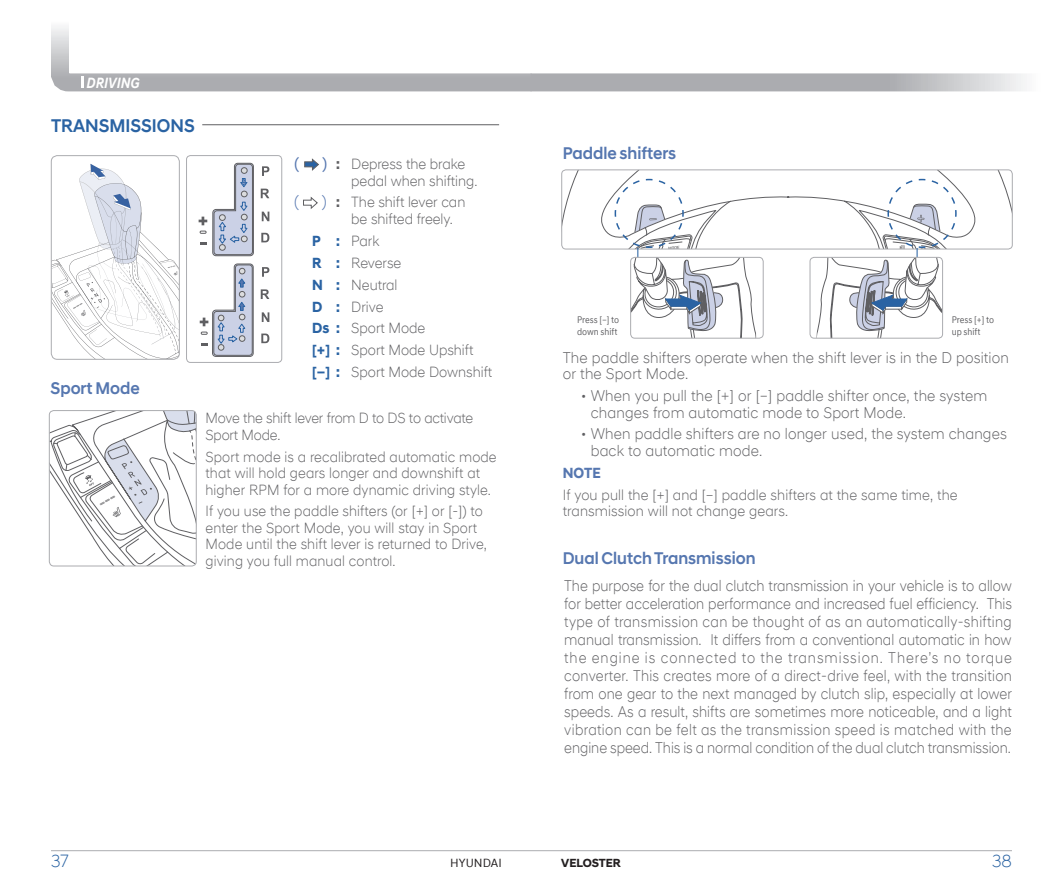
<style>
.page{position:relative;width:1063px;height:893px;background:#fff}
.page>*{position:absolute;margin:0;border:0;box-sizing:border-box;transform-origin:0 0}
.Section_Title{font:500 18.75px "Hyundai Sans Head";color:#2a63a3;scale:.95 1}
.t1{font:300 18px "Hyundai Sans Head Office";color:#2a63a3;scale:.95 1}
._2_Subhead{font:500 17.25px "Hyundai Sans Head";color:#5677b0;scale:.95 1}
.Body{font:17.25px "Hyundai Sans Text Office";color:#5677b0;scale:.94 1}
.Body-2{font:300 17.25px "Hyundai Sans Head Office";color:#5677b0;scale:.94 1}
.캡션_내용{font:300 15.75px/18px "Hyundai Sans Head Office";color:#5f5f62;text-align:justify;scale:.9 1}
.Body-3{font:300 15.75px/16.5px "Hyundai Sans Head Office";letter-spacing:.01em;color:#5f5f62;scale:.94 1}
.Body-4{font:300 15px/16.5px "Hyundai Sans Head Office";letter-spacing:.01em;color:#5f5f62;scale:.93 1}
.Body-5{font:300 15px/16.5px "Hyundai Sans Head Office";letter-spacing:.01em;color:#5f5f62;scale:.94 1}
.Body-6{font:300 15px/16.5px "Hyundai Sans Head Office";letter-spacing:-.01em;color:#5f5f62;scale:.93 1}
.Body-7{font:300 15px "Hyundai Sans Head Office";letter-spacing:-.01em;color:#5f5f62;scale:.94 1}
.t2{font:italic 700 15px "Hyundai Sans Text Office";color:#fff;scale:.9 1}
.Body-8{font:700 15px "Hyundai Sans Head";color:#5677b0;scale:.94 1}
.t3{font:700 12px "Hyundai Sans Head";color:#231f20}
.t4{font:12px "Hyundai Sans Text Office";color:#231f20}
.ƒ_º___ªøÎ{font:9.75px/12px "Hyundai Sans Text Office";color:#5f5f62;scale:.9 1}
.s1{font-family:"Hyundai Sans Text Office";font-weight:400;font-size:17.25px;color:#5677b0}
.s2{font-family:"Hyundai Sans Head";font-weight:700}
.s3{font-size:17.25px;color:#5677b0}
.s4{font-family:"Hyundai Sans Head";font-weight:700;color:#2a63a3}
</style>
<div class="page">
<svg style="left:51px;top:27px;width:461px;height:65px"></svg>
<svg style="left:512px;top:73px;width:513px;height:19px;background:#b8b9bc"></svg>
<svg style="left:81px;top:77px;width:3px;height:11px"></svg>
<hr style="left:51px;top:850px;width:961px;height:1px;background:#abacb0">
<hr style="left:917px;top:248px;width:1px;height:83px;background:#2a63a3">
<svg style="left:562px;top:170px;width:450px;height:80px"></svg>
<hr style="left:637px;top:248px;width:1px;height:83px;background:#2a63a3">
<svg style="left:632px;top:259px;width:124px;height:78px"></svg>
<div style="left:630px;top:257px;width:134px;height:82px;border:1px solid #abacb0;border-radius:4px"></div>
<svg style="left:817px;top:259px;width:124px;height:78px"></svg>
<div style="left:810px;top:257px;width:133px;height:82px;border:1px solid #abacb0;border-radius:4px"></div>
<svg style="left:49px;top:411px;width:147px;height:155px"></svg>
<div style="left:49px;top:410px;width:147px;height:156px;border:1px solid #abacb0;border-radius:5px"></div>
<hr style="left:51px;top:124px;width:448px;height:1px;background:#5f5f62">
<hr style="left:51px;top:123px;width:151px;height:4px;background:#fff">
<svg style="left:304px;top:158px;width:15px;height:13px"></svg>
<svg style="left:303px;top:196px;width:15px;height:13px"></svg>
<svg style="left:51px;top:164px;width:127px;height:194px"></svg>
<div style="left:51px;top:155px;width:129px;height:205px;border:1px solid #abacb0;border-radius:6px"></div>
<svg style="left:200px;top:263px;width:54px;height:94px"></svg>
<svg style="left:262px;top:166px;width:7px;height:10px"></svg>
<svg style="left:261px;top:189px;width:8px;height:9px"></svg>
<svg style="left:262px;top:212px;width:7px;height:9px"></svg>
<svg style="left:261px;top:233px;width:8px;height:9px"></svg>
<svg style="left:262px;top:267px;width:7px;height:10px"></svg>
<svg style="left:261px;top:289px;width:8px;height:10px"></svg>
<svg style="left:262px;top:312px;width:7px;height:10px"></svg>
<svg style="left:261px;top:334px;width:8px;height:9px"></svg>
<svg style="left:199px;top:163px;width:55px;height:93px"></svg>
<div style="left:186px;top:155px;width:96px;height:208px;border:1px solid #abacb0;border-radius:4px"></div>
<p class="t2" style="left:87px;top:73px;width:61px">DRIVING</p>
<p class="Section_Title" style="left:51px;top:114px;width:153px">TRANSMISSIONS</p>
<p class="_2_Subhead" style="left:51px;top:378px;width:95px">Sport Mode</p>
<p class="Body" style="left:294px;top:153px;width:7px">(</p>
<p class="Body-5" style="left:351px;top:155px;width:136px;text-indent:-29px"><span class="s1">)</span> <span class="s2">:</span> Depress the brake pedal when shifting.</p>
<p class="Body-2" style="left:294px;top:191px;width:7px">(</p>
<p class="Body-5" style="left:351px;top:194px;width:123px;text-indent:-30px"><span class="s3">)</span> <span class="s2">:</span> The shift lever can be shifted freely.</p>
<p class="Body-5" style="left:312px;top:232px;width:73px"><span class="s4">P :</span> Park</p>
<p class="Body-7" style="left:312px;top:254px;width:96px"><span class="s4">R :</span> Reverse</p>
<p class="Body-5" style="left:312px;top:276px;width:92px"><span class="s4">N :</span> Neutral</p>
<p class="Body-5" style="left:312px;top:298px;width:77px"><span class="s4">D :</span> Drive</p>
<p class="Body-5" style="left:312px;top:320px;width:122px"><span class="s4">Ds :</span> Sport Mode</p>
<p class="Body-5" style="left:312px;top:342px;width:173px"><span class="s4">[+] :</span> Sport Mode Upshift</p>
<p class="Body-5" style="left:312px;top:364px;width:193px"><span class="s4">[–] :</span> Sport Mode Downshift</p>
<p class="Body-6" style="left:206px;top:410px;width:289px">Move the shift lever from D to DS to activate<br>Sport Mode.</p>
<p class="Body-4" style="left:206px;top:448px;width:315px">Sport mode is a recalibrated automatic mode that will hold gears longer and downshift at higher RPM for a more dynamic driving style.</p>
<p class="Body-4" style="left:206px;top:503px;width:304px">If you use the paddle shifters (or [+] or [-]) to enter the Sport Mode, you will stay in Sport Mode until the shift lever is returned to Drive, giving you full manual control.</p>
<p class="_2_Subhead" style="left:563px;top:142px;width:121px">Paddle shifters</p>
<p class="ƒ_º___ªøÎ" style="left:577px;top:314px;width:48px">Press [–] to down shift</p>
<p class="ƒ_º___ªøÎ" style="left:952px;top:314px;width:48px">Press [+] to up shift</p>
<p class="Body-3" style="left:563px;top:349px;width:476px">The paddle shifters operate when the shift lever is in the D position or the Sport Mode.</p>
<p class="Body-3" style="left:591px;top:387px;width:423px;text-indent:-10px">• When you pull the [+] or [–] paddle shifter once, the system changes from automatic mode to Sport Mode.</p>
<p class="Body-3" style="left:591px;top:426px;width:444px;text-indent:-10px">• When paddle shifters are no longer used, the system changes back to automatic mode.</p>
<p class="Body-8" style="left:563px;top:464px;width:42px">NOTE</p>
<p class="Body-5" style="left:563px;top:486px;width:422px">If you pull the [+] and [–] paddle shifters at the same time, the transmission will not change gears.</p>
<p class="_2_Subhead" style="left:563px;top:548px;width:204px">Dual Clutch Transmission</p>
<p class="캡션_내용" style="left:564px;top:576px;width:499px">The purpose for the dual clutch transmission in your vehicle is to allow for better acceleration performance and increased fuel efficiency. This type of transmission can be thought of as an automatically-shifting manual transmission. It differs from a conventional automatic in how the engine is connected to the transmission. There’s no torque converter. This creates more of a direct-drive feel, with the transition from one gear to the next managed by clutch slip, especially at lower speeds. As a result, shifts are sometimes more noticeable, and a light vibration can be felt as the transmission speed is matched with the engine speed. This is a normal condition of the dual clutch transmission.</p>
<p class="t1" style="left:51px;top:850px;width:20px">37</p>
<p class="t4" style="left:450px;top:855px;width:53px">HYUNDAI</p>
<p class="t3" style="left:561px;top:855px;width:61px">VELOSTER</p>
<p class="t1" style="left:992px;top:850px;width:22px">38</p>
</div>
